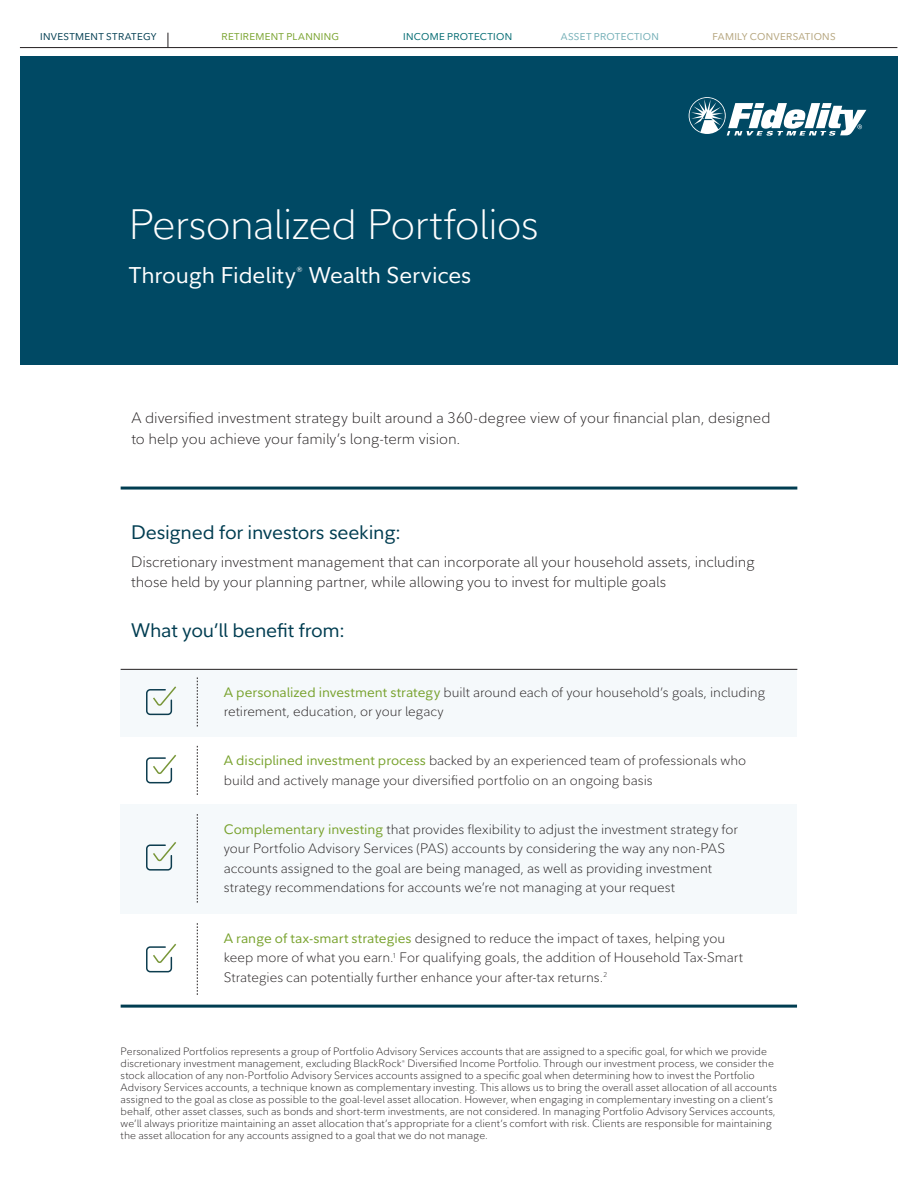
<style>
.page{position:relative;width:918px;height:1188px;background:#fff}
.page>*{position:absolute;margin:0;border:0;box-sizing:border-box;transform-origin:0 0}
.t1{font:300 42px "Fidelity Sans";letter-spacing:-.025em;color:#fff}
.t2{font:22.5px "Fidelity Sans";letter-spacing:-.005em;color:#fff}
.t3{font:19.35px "Fidelity Sans";letter-spacing:-.015em;color:#013d51}
.t4{font:300 15px/21px "Fidelity Sans";letter-spacing:-.005em;color:#231f20}
.t5{font:300 14.85px/19.4px "Fidelity Sans";letter-spacing:-.01em;color:#231f20}
.t6{font:300 13.5px/19.5px "Fidelity Sans";letter-spacing:-.005em;color:#231f20}
.t7{font:300 10.5px/12px "Fidelity Sans";color:#231f20}
.t8{font:9.75px "Fidelity Sans";letter-spacing:.03em;color:#b4a47c}
.t9{font:9.75px "Fidelity Sans";letter-spacing:.03em;color:#013d51}
.t10{font:9.75px "Fidelity Sans";letter-spacing:.03em;color:#78a22d}
.t11{font:9.75px "Fidelity Sans";letter-spacing:.03em;color:#006a71}
.t12{font:9.75px "Fidelity Sans";letter-spacing:.03em;color:#72aeb6}
.s1{font-weight:400;color:#78a22d}
</style>
<div class="page">
<hr style="left:20px;top:47px;width:877px;height:1px;background:#231f20">
<svg style="left:168px;top:33px;width:1px;height:14px"></svg>
<div style="left:20px;top:56px;width:878px;height:308px;background:#004964"></div>
<svg style="left:689px;top:97px;width:177px;height:39px"></svg>
<hr style="left:121px;top:487px;width:676px;height:3px;background:#013d51">
<div style="left:121px;top:669px;width:676px;height:68px;background:#f5f9fb"></div>
<div style="left:121px;top:804px;width:676px;height:109px;background:#f5f9fb"></div>
<hr style="left:121px;top:669px;width:676px;height:1px;background:#231f20">
<svg style="left:197px;top:677px;width:1px;height:50px"></svg>
<svg style="left:197px;top:746px;width:1px;height:49px"></svg>
<svg style="left:197px;top:814px;width:1px;height:89px"></svg>
<svg style="left:197px;top:923px;width:1px;height:72px"></svg>
<svg style="left:146px;top:686px;width:31px;height:30px"></svg>
<svg style="left:146px;top:754px;width:31px;height:30px"></svg>
<svg style="left:146px;top:842px;width:31px;height:29px"></svg>
<svg style="left:146px;top:943px;width:31px;height:30px"></svg>
<hr style="left:121px;top:1005px;width:676px;height:3px;background:#013d51">
<p class="t9" style="left:40px;top:30px;width:118px">INVESTMENT STRATEGY</p>
<p class="t10" style="left:221px;top:30px;width:119px">RETIREMENT PLANNING</p>
<p class="t11" style="left:403px;top:30px;width:111px">INCOME PROTECTION</p>
<p class="t12" style="left:561px;top:30px;width:99px">ASSET PROTECTION</p>
<p class="t8" style="left:713px;top:30px;width:125px">FAMILY CONVERSATIONS</p>
<h1 class="t1" style="left:129px;top:197px;width:412px">Personalized Portfolios</h1>
<h2 class="t2" style="left:129px;top:260px;width:344px">Through Fidelity<sup>®</sup> Wealth Services</h2>
<h3 class="t4" style="left:131px;top:408px;width:641px">A diversified investment strategy built around a 360-degree view of your financial plan, designed to help you achieve your family’s long-term vision.</h3>
<h3 class="t3" style="left:131px;top:519px;width:272px">Designed for investors seeking:</h3>
<h3 class="t5" style="left:131px;top:552px;width:625px">Discretionary investment management that can incorporate all your household assets, including those held by your planning partner, while allowing you to invest for multiple goals</h3>
<h3 class="t3" style="left:131px;top:618px;width:215px">What you’ll benefit from:</h3>
<p class="t6" style="left:224px;top:682px;width:543px"><span class="s1">A personalized investment strategy</span> built around each of your household’s goals, including retirement, education, or your legacy</p>
<p class="t6" style="left:224px;top:751px;width:524px"><span class="s1">A disciplined investment process</span> backed by an experienced team of professionals who build and actively manage your diversified portfolio on an ongoing basis</p>
<p class="t6" style="left:224px;top:820px;width:516px"><span class="s1">Complementary investing</span> that provides flexibility to adjust the investment strategy for your Portfolio Advisory Services (PAS) accounts by considering the way any non-PAS accounts assigned to the goal are being managed, as well as providing investment strategy recommendations for accounts we’re not managing at your request</p>
<p class="t6" style="left:224px;top:928px;width:521px"><span class="s1">A range of tax-smart strategies</span> designed to reduce the impact of taxes, helping you keep more of what you earn.<sup>1</sup> For qualifying goals, the addition of Household Tax-Smart<br>Strategies can potentially further enhance your after-tax returns.<sup>2</sup></p>
<p class="t7" style="left:121px;top:1046px;width:658px">Personalized Portfolios represents a group of Portfolio Advisory Services accounts that are assigned to a specific goal, for which we provide discretionary investment management, excluding BlackRock<sup>®</sup> Diversified Income Portfolio. Through our investment process, we consider the stock allocation of any non-Portfolio Advisory Services accounts assigned to a specific goal when determining how to invest the Portfolio Advisory Services accounts, a technique known as complementary investing. This allows us to bring the overall asset allocation of all accounts assigned to the goal as close as possible to the goal-level asset allocation. However, when engaging in complementary investing on a client’s behalf, other asset classes, such as bonds and short-term investments, are not considered. In managing Portfolio Advisory Services accounts, we’ll always prioritize maintaining an asset allocation that’s appropriate for a client’s comfort with risk. Clients are responsible for maintaining the asset allocation for any accounts assigned to a goal that we do not manage.</p>
</div>
